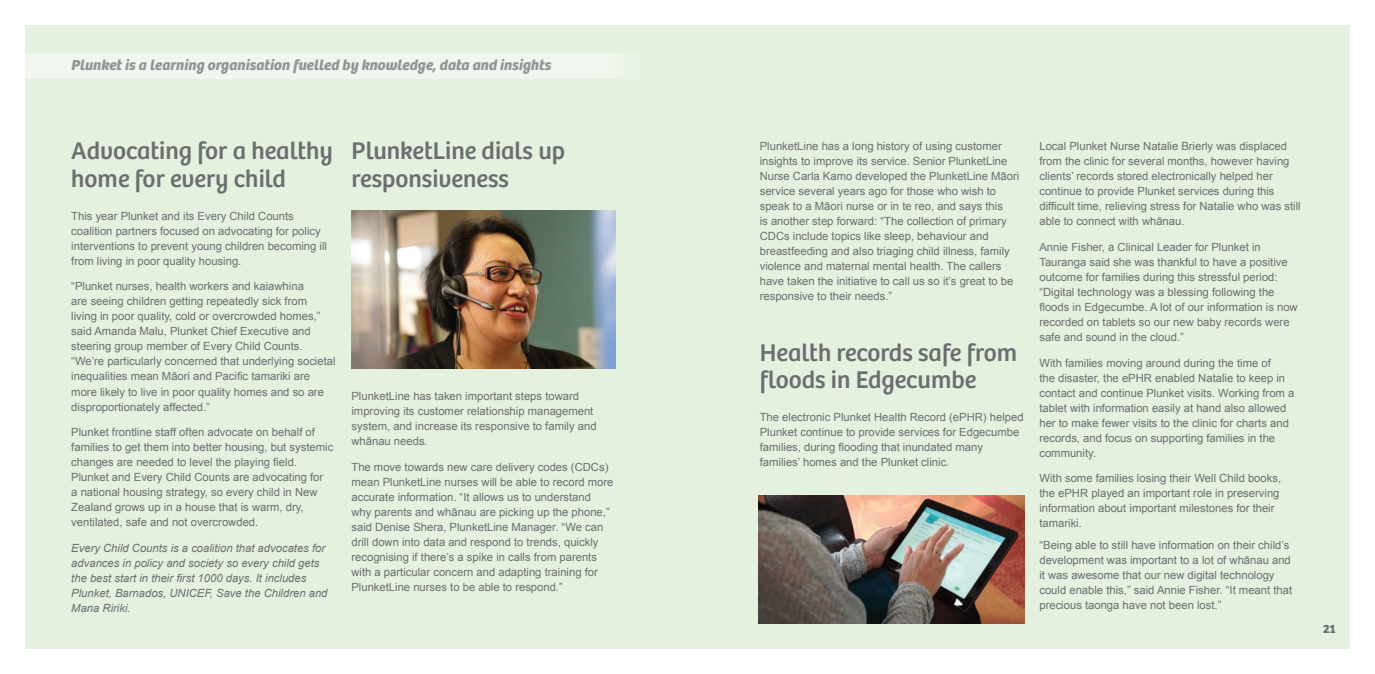
<style>
.page{position:relative;width:1375px;height:674px;background:#fff}
.page>*{position:absolute;margin:0;border:0;box-sizing:border-box;transform-origin:0 0}
.sub_headings{font:25px/27.5px "Bree";color:#6c6d70}
.HEADING_2{font:italic 700 15px "Bree";color:#939598}
.body_copy{font:700 12.5px "Bree";color:#6c6d70}
.body_copy-2{font:11.25px/15px "Arial";color:#6c6d70}
.sub_headings-2{font:11.25px/15px "Arial";color:#6c6d70}
.body_copy-3{font:italic 11.25px/15px "Arial";color:#6c6d70}
</style>
<div class="page">
<div style="left:12px;top:12px;width:1350px;height:649px;background:#e4f1de"></div>
<div style="left:0;top:0;width:1375px;height:673px;border:25px solid #fff"></div>
<div style="left:22px;top:53px;width:665px;height:26px;background:linear-gradient(to right,#f3f8f1,#ecf5e8);border:25px solid #fff"></div>
<img style="left:352px;top:210px;width:264px;height:158px">
<img style="left:758px;top:495px;width:266px;height:127px">
<p class="HEADING_2" style="left:71px;top:56px;width:481px">Plunket is a learning organisation fuelled by knowledge, data and insights</p>
<p class="sub_headings" style="left:71px;top:137px;width:263px">Advocating for a healthy home for every child</p>
<p class="body_copy-2" style="left:71px;top:208px;width:257px">This year Plunket and its Every Child Counts coalition partners focused on advocating for policy interventions to prevent young children becoming ill from living in poor quality housing.</p>
<p class="body_copy-2" style="left:71px;top:279px;width:266px">“Plunket nurses, health workers and kaiawhina<br>are seeing children getting repeatedly sick from<br>living in poor quality, cold or overcrowded homes,” said Amanda Malu, Plunket Chief Executive and steering group member of Every Child Counts. “We’re particularly concerned that underlying societal inequalities mean Māori and Pacific tamariki are more likely to live in poor quality homes and so are disproportionately affected.”</p>
<p class="body_copy-2" style="left:71px;top:424px;width:263px">Plunket frontline staff often advocate on behalf of families to get them into better housing, but systemic changes are needed to level the playing field.<br>Plunket and Every Child Counts are advocating for<br>a national housing strategy, so every child in New Zealand grows up in a house that is warm, dry, ventilated, safe and not overcrowded.</p>
<p class="body_copy-3" style="left:71px;top:540px;width:258px">Every Child Counts is a coalition that advocates for advances in policy and society so every child gets the best start in their first 1000 days. It includes Plunket, Barnados, UNICEF, Save the Children and Mana Ririki.</p>
<p class="sub_headings" style="left:351px;top:137px;width:215px">PlunketLine dials up responsiveness</p>
<p class="body_copy-2" style="left:351px;top:388px;width:247px">PlunketLine has taken important steps toward improving its customer relationship management system, and increase its responsive to family and whānau needs.</p>
<p class="body_copy-2" style="left:351px;top:459px;width:263px">The move towards new care delivery codes (CDCs) mean PlunketLine nurses will be able to record more accurate information. “It allows us to understand why parents and whānau are picking up the phone,” said Denise Shera, PlunketLine Manager. “We can drill down into data and respond to trends, quickly recognising if there’s a spike in calls from parents with a particular concern and adapting training for PlunketLine nurses to be able to respond.”</p>
<p class="body_copy-2" style="left:760px;top:139px;width:261px">PlunketLine has a long history of using customer insights to improve its service. Senior PlunketLine Nurse Carla Kamo developed the PlunketLine Māori service several years ago for those who wish to speak to a Māori nurse or in te reo, and says this<br>is another step forward: “The collection of primary CDCs include topics like sleep, behaviour and breastfeeding and also triaging child illness, family violence and maternal mental health. The callers have taken the initiative to call us so it’s great to be responsive to their needs.”</p>
<p class="sub_headings" style="left:760px;top:338px;width:259px">Health records safe from floods in Edgecumbe</p>
<p class="body_copy-2" style="left:760px;top:409px;width:265px">The electronic Plunket Health Record (ePHR) helped Plunket continue to provide services for Edgecumbe families, during flooding that inundated many families’ homes and the Plunket clinic.</p>
<p class="body_copy-2" style="left:1039px;top:139px;width:263px">Local Plunket Nurse Natalie Brierly was displaced from the clinic for several months, however having clients’ records stored electronically helped her continue to provide Plunket services during this difficult time, relieving stress for Natalie who was still able to connect with whānau.</p>
<p class="body_copy-2" style="left:1039px;top:239px;width:260px">Annie Fisher, a Clinical Leader for Plunket in Tauranga said she was thankful to have a positive outcome for families during this stressful period: “Digital technology was a blessing following the floods in Edgecumbe. A lot of our information is now recorded on tablets so our new baby records were safe and sound in the cloud.”</p>
<p class="body_copy-2" style="left:1039px;top:355px;width:256px">With families moving around during the time of<br>the disaster, the ePHR enabled Natalie to keep in contact and continue Plunket visits. Working from a tablet with information easily at hand also allowed her to make fewer visits to the clinic for charts and records, and focus on supporting families in the community.</p>
<p class="body_copy-2" style="left:1039px;top:470px;width:243px">With some families losing their Well Child books, the ePHR played an important role in preserving information about important milestones for their tamariki.</p>
<p class="sub_headings-2" style="left:1039px;top:537px;width:254px">“Being able to still have information on their child’s development was important to a lot of whānau and it was awesome that our new digital technology could enable this,” said Annie Fisher. “It meant that precious taonga have not been lost.”</p>
<p class="body_copy" style="left:1323px;top:621px;width:14px">21</p>
</div>
